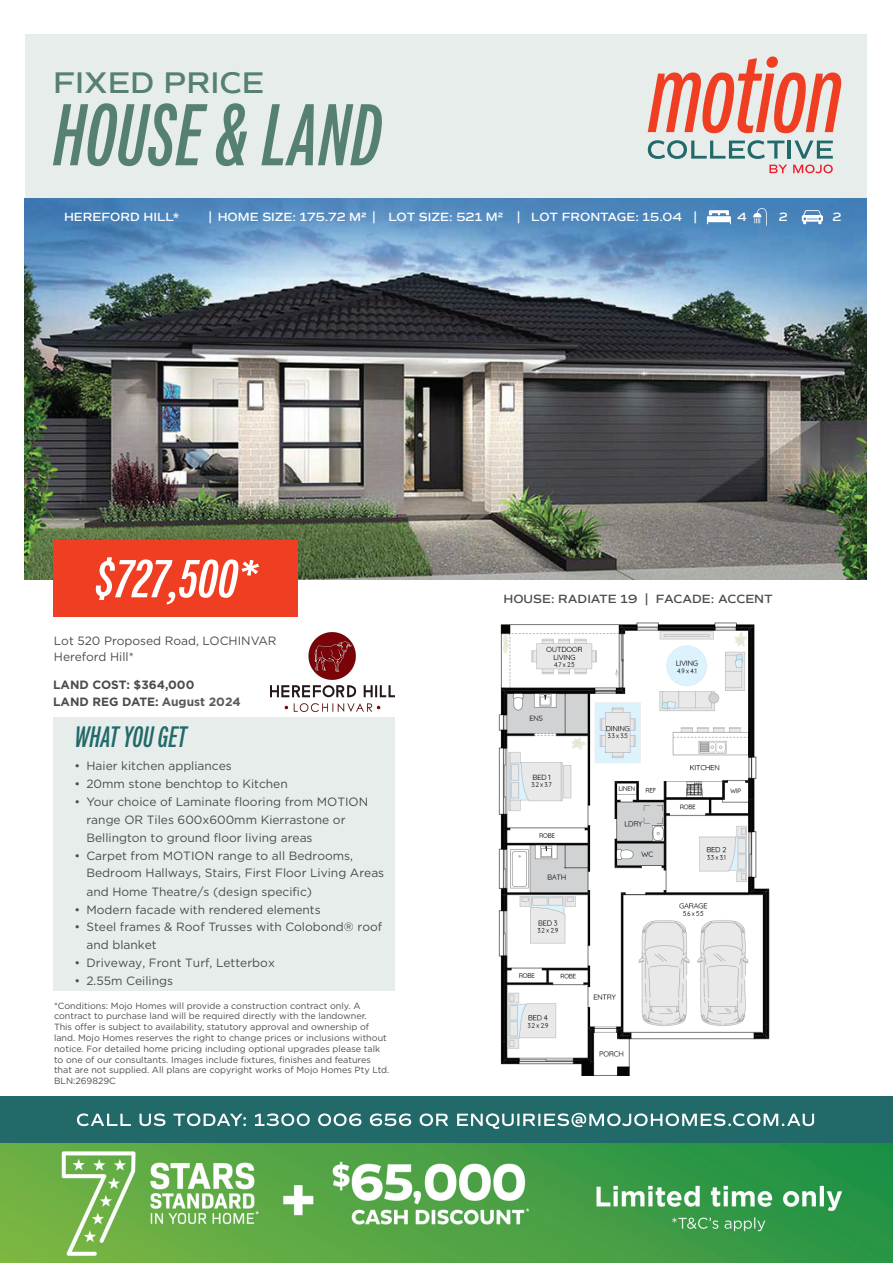
<style>
.page{position:relative;width:893px;height:1263px;background:#fff}
.page>*{position:absolute;margin:0;border:0;box-sizing:border-box;transform-origin:0 0}
.t1{font:italic 700 88.5px "Fairweather";color:#568073}
.t2{font:italic 700 54px "Fairweather";color:#fff;scale:1.1 1}
.t3{font:600 30px "Commuters Sans";color:#568073}
.t4{font:italic 700 30px "Fairweather";color:#226969}
.t5{font:12px/18px "Gotham";color:#4b4c4d}
.t6{font:600 12px "Commuters Sans";color:#fff}
.t7{font:700 12px/16.5px "Gotham";color:#4b4c4d}
.t8{font:600 12px "Commuters Sans";color:#4b4c4d}
.t9{font:9px/10.8px "Gotham";color:#4b4c4d}
.s1{color:#58595b}
</style>
<div class="page">
<img style="left:25px;top:198px;width:842px;height:381px">
<img style="left:0;top:1142px;width:893px;height:121px">
<img style="left:498px;top:622px;width:272px;height:454px">
<img style="left:679px;top:272px;width:165px;height:41px">
<div style="left:25px;top:35px;width:842px;height:163px;background:#e6edeb"></div>
<svg style="left:648px;top:56px;width:193px;height:77px"></svg>
<svg style="left:769px;top:165px;width:18px;height:8px"></svg>
<svg style="left:793px;top:165px;width:40px;height:8px"></svg>
<svg style="left:648px;top:140px;width:136px;height:19px"></svg>
<hr style="left:788px;top:141px;width:3px;height:18px;background:#226969">
<svg style="left:794px;top:141px;width:39px;height:18px"></svg>
<div style="left:0;top:1096px;width:892px;height:46px;background:#226969"></div>
<svg style="left:77px;top:1113px;width:737px;height:16px"></svg>
<div style="left:53px;top:540px;width:245px;height:77px;background:#ef3e22"></div>
<svg style="left:707px;top:210px;width:24px;height:14px"></svg>
<svg style="left:753px;top:208px;width:14px;height:18px"></svg>
<svg style="left:802px;top:210px;width:21px;height:14px"></svg>
<div style="left:53px;top:717px;width:342px;height:274px;background:#e6edeb"></div>
<img style="left:270px;top:633px;width:124px;height:78px">
<h3 class="t3" style="left:53px;top:65px;width:213px">FIXED PRICE</h3>
<h1 class="t1" style="left:53px;top:86px;width:330px">HOUSE &amp; LAND</h1>
<h3 class="t6" style="left:64px;top:209px;width:117px">HEREFORD HILL*</h3>
<h3 class="t6" style="left:208px;top:209px;width:490px">| HOME SIZE: 175.72 M2 | LOT SIZE: 521 M2 | LOT FRONTAGE: 15.04 |</h3>
<h3 class="t6" style="left:737px;top:209px;width:11px">4</h3>
<h3 class="t6" style="left:779px;top:209px;width:11px">2</h3>
<h3 class="t6" style="left:832px;top:209px;width:11px">2</h3>
<h2 class="t2" style="left:95px;top:549px;width:149px">$727,500*</h2>
<h3 class="t5" style="left:54px;top:632px;width:224px;line-height:16.5px">Lot 520 Proposed Road, LOCHINVAR<br>Hereford Hill*</h3>
<h3 class="t7" style="left:53px;top:676px;width:189px">LAND COST: $364,000<br>LAND REG DATE: <span class="s1">August 2024</span></h3>
<h3 class="t4" style="left:74px;top:721px;width:114px">WHAT YOU GET</h3>
<h3 class="t5" style="left:74px;top:757px;width:159px">• Haier kitchen appliances</h3>
<h3 class="t5" style="left:74px;top:775px;width:215px">• 20mm stone benchtop to Kitchen</h3>
<h3 class="t5" style="left:86px;top:792px;width:283px;text-indent:-12px">• Your choice of Laminate flooring from MOTION range OR Tiles 600x600mm Kierrastone or<br>Bellington to ground floor living areas</h3>
<h3 class="t5" style="left:86px;top:846px;width:299px;text-indent:-12px">• Carpet from MOTION range to all Bedrooms,<br>Bedroom Hallways, Stairs, First Floor Living Areas and Home Theatre/s (design specific)</h3>
<h3 class="t5" style="left:74px;top:900px;width:248px">• Modern facade with rendered elements</h3>
<h3 class="t5" style="left:86px;top:918px;width:297px;text-indent:-12px">• Steel frames &amp; Roof Trusses with Colobond® roof and blanket</h3>
<h3 class="t5" style="left:74px;top:953px;width:202px">• Driveway, Front Turf, Letterbox</h3>
<h3 class="t5" style="left:74px;top:971px;width:100px">• 2.55m Ceilings</h3>
<p class="t9" style="left:54px;top:1000px;width:337px">*Conditions: Mojo Homes will provide a construction contract only. A contract to purchase land will be required directly with the landowner.<br>This offer is subject to availability, statutory approval and ownership of land. Mojo Homes reserves the right to change prices or inclusions without notice. For detailed home pricing including optional upgrades please talk to one of our consultants. Images include fixtures, finishes and features that are not supplied. All plans are copyright works of Mojo Homes Pty Ltd.<br>BLN:269829C</p>
<h3 class="t8" style="left:503px;top:592px;width:271px">HOUSE: RADIATE 19 | FACADE: ACCENT</h3>
</div>
